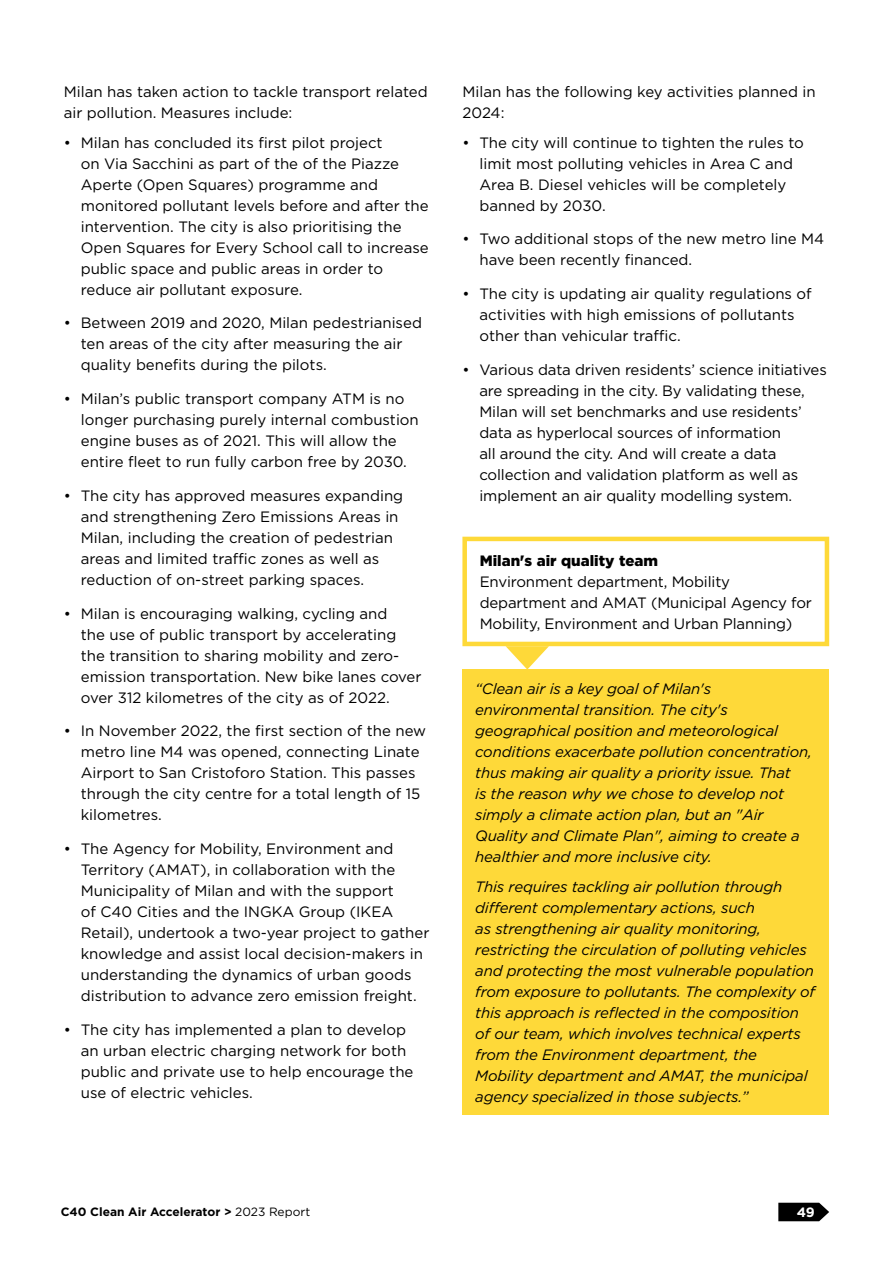
<style>
.page{position:relative;width:893px;height:1263px;background:#fff}
.page>*{position:absolute;margin:0;border:0;box-sizing:border-box;transform-origin:0 0}
.t1{font:15px/21px "Gotham";color:#000}
.t2{font:italic 15px/21px "Gotham";letter-spacing:-.01em;color:#000}
.t3{font:900 15px "Gotham";color:#000}
.t4{font:700 13.5px "Gotham";color:#fff}
.t5{font:700 12px "Gotham";color:#000}
.s1{font-weight:400}
</style>
<div class="page">
<div style="left:462px;top:670px;width:367px;height:445px;background:#fed939"></div>
<svg style="left:506px;top:646px;width:43px;height:24px"></svg>
<div style="left:462px;top:537px;width:367px;height:109px;border:4px solid #fed939"></div>
<svg style="left:778px;top:1203px;width:51px;height:18px"></svg>
<p class="t1" style="left:64px;top:81px;width:365px">Milan has taken action to tackle transport related air pollution. Measures include:</p>
<p class="t1" style="left:81px;top:131px;width:349px;text-indent:-17px">• Milan has concluded its first pilot project<br>on Via Sacchini as part of the of the Piazze Aperte (Open Squares) programme and monitored pollutant levels before and after the intervention. The city is also prioritising the Open Squares for Every School call to increase public space and public areas in order to reduce air pollutant exposure.</p>
<p class="t1" style="left:81px;top:312px;width:343px;text-indent:-17px">• Between 2019 and 2020, Milan pedestrianised ten areas of the city after measuring the air quality benefits during the pilots.</p>
<p class="t1" style="left:81px;top:388px;width:340px;text-indent:-17px">• Milan’s public transport company ATM is no longer purchasing purely internal combustion engine buses as of 2021. This will allow the entire fleet to run fully carbon free by 2030.</p>
<p class="t1" style="left:81px;top:485px;width:324px;text-indent:-17px">• The city has approved measures expanding and strengthening Zero Emissions Areas in Milan, including the creation of pedestrian areas and limited traffic zones as well as reduction of on-street parking spaces.</p>
<p class="t1" style="left:81px;top:602px;width:342px;text-indent:-17px">• Milan is encouraging walking, cycling and<br>the use of public transport by accelerating the transition to sharing mobility and zero&shy;emission transportation. New bike lanes cover over 312 kilometres of the city as of 2022.</p>
<p class="t1" style="left:81px;top:720px;width:347px;text-indent:-17px">• In November 2022, the first section of the new metro line M4 was opened, connecting Linate Airport to San Cristoforo Station. This passes through the city centre for a total length of 15 kilometres.</p>
<p class="t1" style="left:81px;top:838px;width:350px;text-indent:-17px">• The Agency for Mobility, Environment and Territory (AMAT), in collaboration with the Municipality of Milan and with the support<br>of C40 Cities and the INGKA Group (IKEA Retail), undertook a two-year project to gather knowledge and assist local decision-makers in understanding the dynamics of urban goods distribution to advance zero emission freight.</p>
<p class="t1" style="left:81px;top:1019px;width:334px;text-indent:-17px">• The city has implemented a plan to develop an urban electric charging network for both public and private use to help encourage the use of electric vehicles.</p>
<p class="t1" style="left:462px;top:81px;width:355px">Milan has the following key activities planned in<br>2024:</p>
<p class="t1" style="left:479px;top:131px;width:326px;text-indent:-17px">• The city will continue to tighten the rules to limit most polluting vehicles in Area C and Area B. Diesel vehicles will be completely banned by 2030.</p>
<p class="t1" style="left:479px;top:228px;width:346px;text-indent:-17px">• Two additional stops of the new metro line M4 have been recently financed.</p>
<p class="t1" style="left:479px;top:283px;width:334px;text-indent:-17px">• The city is updating air quality regulations of activities with high emissions of pollutants other than vehicular traffic.</p>
<p class="t1" style="left:479px;top:359px;width:349px;text-indent:-17px">• Various data driven residents’ science initiatives are spreading in the city. By validating these, Milan will set benchmarks and use residents’ data as hyperlocal sources of information<br>all around the city. And will create a data collection and validation platform as well as implement an air quality modelling system.</p>
<p class="t3" style="left:480px;top:550px;width:180px">Milan's air quality team</p>
<p class="t1" style="left:480px;top:571px;width:334px">Environment department, Mobility department and AMAT (Municipal Agency for<br>Mobility, Environment and Urban Planning)</p>
<p class="t2" style="left:475px;top:678px;width:338px">“Clean air is a key goal of Milan's environmental transition. The city's geographical position and meteorological conditions exacerbate pollution concentration, thus making air quality a priority issue. That<br>is the reason why we chose to develop not simply a climate action plan, but an "Air Quality and Climate Plan", aiming to create a healthier and more inclusive city.</p>
<p class="t2" style="left:475px;top:876px;width:342px">This requires tackling air pollution through different complementary actions, such<br>as strengthening air quality monitoring, restricting the circulation of polluting vehicles and protecting the most vulnerable population from exposure to pollutants. The complexity of this approach is reflected in the composition of our team, which involves technical experts from the Environment department, the Mobility department and AMAT, the municipal agency specialized in those subjects.”</p>
<p class="t5" style="left:61px;top:1205px;width:251px">C40 Clean Air Accelerator &gt; <span class="s1">2023 Report</span></p>
<p class="t4" style="left:797px;top:1204px;width:20px">49</p>
</div>
